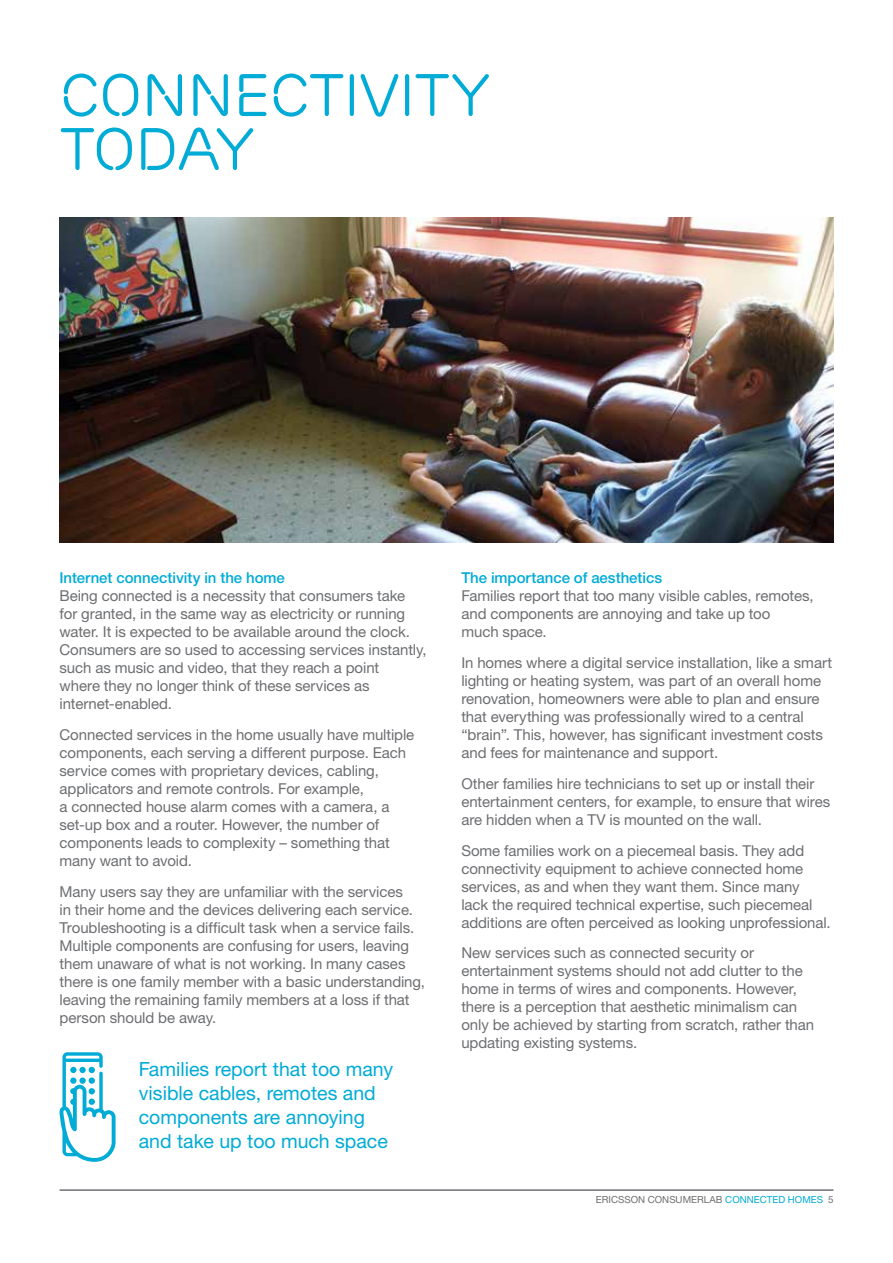
<style>
.page{position:relative;width:893px;height:1263px;background:#fff}
.page>*{position:absolute;margin:0;border:0;box-sizing:border-box;transform-origin:0 0}
.t1{font:60px/54px "Ericsson Capital";letter-spacing:-.02em;color:#00abd6}
.t2{font:19.5px/24px "Ericsson Sans";color:#00abd6}
.t3{font:15px/18px "Ericsson Sans";letter-spacing:-.005em;color:#6d6e71}
.t4{font:500 15px "Ericsson Sans";letter-spacing:-.005em;color:#00abd6}
.t5{font:9.75px "Ericsson Sans";color:#6d6e71}
.t6{font:9.75px "Ericsson Sans";color:#00abd6}
.s1{color:#00abd6}
</style>
<div class="page">
<hr style="left:60px;top:1189px;width:773px;height:2px;background:#6d6e71">
<img style="left:60px;top:218px;width:773px;height:325px">
<svg style="left:59px;top:1052px;width:57px;height:110px"></svg>
<h1 class="t1" style="left:60px;top:69px;width:432px">CONNECTIVITY<br>TODAY</h1>
<p class="t4" style="left:60px;top:570px;width:227px">Internet connectivity in the home</p>
<p class="t3" style="left:60px;top:587px;width:369px">Being connected is a necessity that consumers take<br>for granted, in the same way as electricity or running water. It is expected to be available around the clock.<br>Consumers are so used to accessing services instantly, such as music and video, that they reach a point<br>where they no longer think of these services as internet-enabled.</p>
<p class="t3" style="left:60px;top:726px;width:356px">Connected services in the home usually have multiple components, each serving a different purpose. Each service comes with proprietary devices, cabling, applicators and remote controls. For example,<br>a connected house alarm comes with a camera, a set-up box and a router. H owever, the number of components leads to complexity – something that many want to avoid.</p>
<p class="t3" style="left:60px;top:883px;width:367px">Many users say they are unfamiliar with the services<br>in their home and the devices delivering each service.<br>Troubleshooting is a difficult task when a service fails.<br>Multiple components are confusing for users, leaving them unaware of what is not working. In many cases there is one family member with a basic understanding, leaving the remaining family members at a loss if that person should be away.</p>
<h2 class="t2" style="left:139px;top:1057px;width:256px">Families report that too many visible cables, remotes and components are annoying and take up too much space</h2>
<p class="t4" style="left:461px;top:570px;width:202px">The importance of aesthetics</p>
<p class="t3" style="left:461px;top:587px;width:354px">Families report that too many visible cables, remotes, and components are annoying and take up too<br>much space.</p>
<p class="t3" style="left:461px;top:654px;width:372px">In homes where a digital service installation, like a smart lighting or heating system, was part of an overall home renovation, homeowners were able to plan and ensure that everything was professionally wired to a central “brain”. This, however, has significant investment costs and fees for maintenance and support.</p>
<p class="t3" style="left:461px;top:775px;width:370px">Other families hire technicians to set up or install their entertainment centers, for example, to ensure that wires are hidden when a TV is mounted on the wall.</p>
<p class="t3" style="left:461px;top:841px;width:371px">Some families work on a piecemeal basis. They add connectivity equipment to achieve connected home services, as and when they want them. Since many<br>lack the required technical expertise, such piecemeal additions are often perceived as looking unprofessional.</p>
<p class="t3" style="left:461px;top:944px;width:354px">New services such as connected security or entertainment systems should not add clutter to the home in terms of wires and components. However, there is a perception that aesthetic minimalism can only be achieved by starting from scratch, rather than updating existing systems.</p>
<p class="t5" style="left:596px;top:1194px;width:138px">ERICSSON CONSUMERLAB <span class="s1">connec</span></p>
<p class="t6" style="left:767px;top:1194px;width:37px">ted homes</p>
<p class="t5" style="left:828px;top:1194px;width:7px">5</p>
</div>
